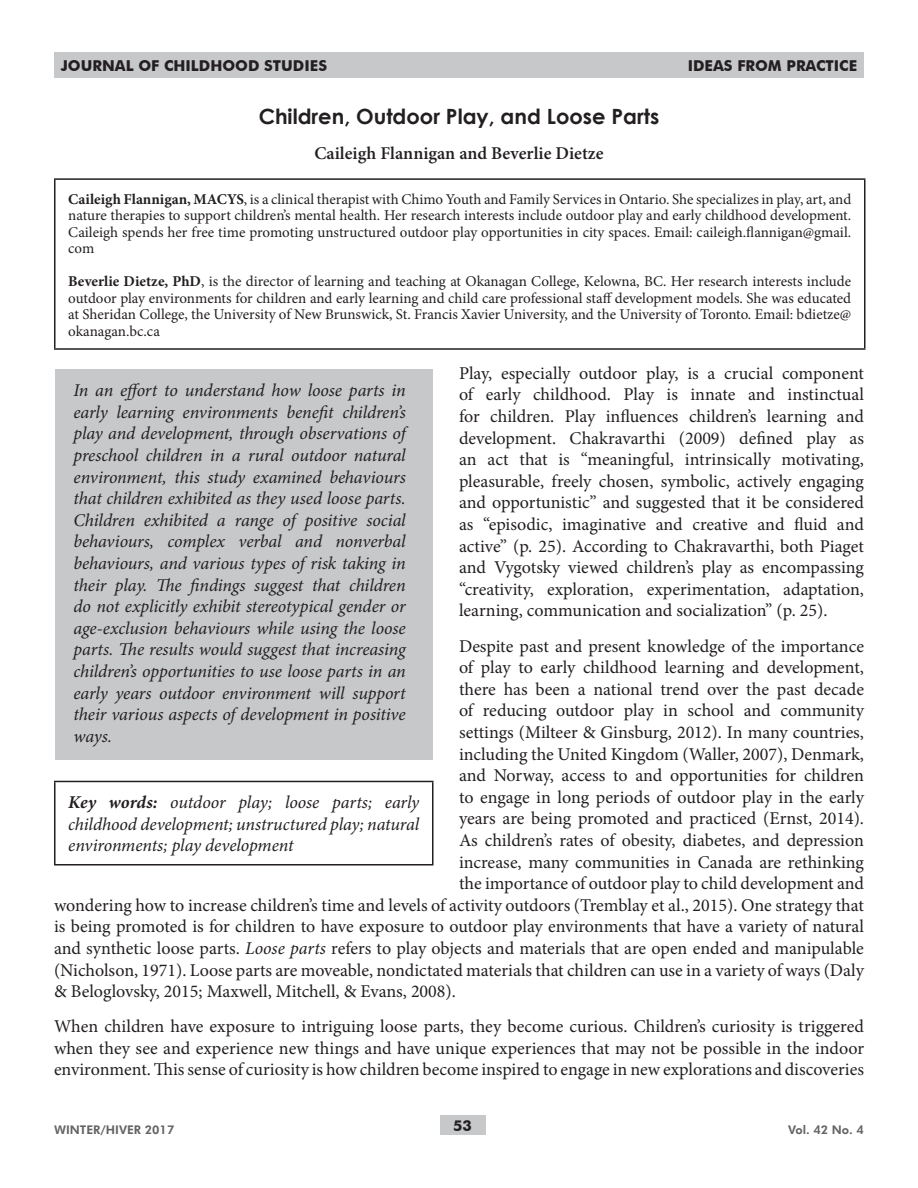
<style>
.page{position:relative;width:918px;height:1188px;background:#fff}
.page>*{position:absolute;margin:0;border:0;box-sizing:border-box;transform-origin:0 0}
.t1{font:700 21px "Century Gothic";color:#231f20}
.t2{font:18px/21.6px "Minion Pro";color:#231f20;text-align:justify}
.t3{font:italic 18px/21.6px "Minion Pro";letter-spacing:-.005em;color:#231f20;text-align:justify}
.t4{font:600 18px "Minion Pro";color:#231f20}
.t5{font:15px/16.5px "Minion Pro";color:#231f20;text-align:justify}
.t6{font:700 15px "Futura BT";color:#231f20}
.t7{font:800 12px "Futura BT";color:#636366}
.s1{font-weight:700}
.s2{font-style:italic}
</style>
<div class="page">
<div style="left:440px;top:1116px;width:45px;height:19px;background:#c7c8ca"></div>
<div style="left:54px;top:52px;width:810px;height:26px;background:#c7c8ca"></div>
<hr style="left:54px;top:178px;width:812px;height:2px;background:#231f20">
<hr style="left:54px;top:180px;width:2px;height:168px;background:#231f20">
<hr style="left:864px;top:180px;width:2px;height:168px;background:#231f20">
<hr style="left:54px;top:348px;width:812px;height:2px;background:#231f20">
<div style="left:55px;top:370px;width:378px;height:390px;background:#c7c8ca"></div>
<hr style="left:54px;top:781px;width:380px;height:1px;background:#231f20">
<hr style="left:54px;top:782px;width:2px;height:82px;background:#231f20">
<hr style="left:432px;top:782px;width:2px;height:82px;background:#231f20">
<hr style="left:54px;top:864px;width:380px;height:2px;background:#231f20">
<p class="t6" style="left:61px;top:57px;width:268px">JOURNAL OF CHILDHOOD STUDIES</p>
<p class="t6" style="left:688px;top:57px;width:171px">IDEAS FROM PRACTICE</p>
<p class="t1" style="left:259px;top:100px;width:402px">Children, Outdoor Play, and Loose Parts</p>
<p class="t4" style="left:314px;top:141px;width:291px">Caileigh Flannigan and Beverlie Dietze</p>
<p class="t5" style="left:68px;top:191px;width:785px"><span class="s1">Caileigh Flannigan, MACYS</span>, is a clinical therapist with Chimo Youth and Family Services in Ontario. She specializes in play, art, and nature therapies to support children’s mental health. Her research interests include outdoor play and early childhood development.<br>Caileigh spends her free time promoting unstructured outdoor play opportunities in city spaces. Email: caileigh.flannigan@gmail. com</p>
<p class="t5" style="left:68px;top:273px;width:785px"><span class="s1">Beverlie Dietze, PhD</span>, is the director of learning and teaching at Okanagan College, Kelowna, BC. Her research interests include outdoor play environments for children and early learning and child care professional staff development models. She was educated at Sheridan College, the University of New Brunswick, St. Francis Xavier University, and the University of Toronto. Email: bdietze@ okanagan.bc.ca</p>
<p class="t2" style="left:459px;top:362px;width:407px">Play, especially outdoor play, is a crucial component of early childhood. Play is innate and instinctual for children. Play influences children’s learning and development. Chakravarthi (2009) defined play as an act that is “meaningful, intrinsically motivating, pleasurable, freely chosen, symbolic, actively engaging and opportunistic” and suggested that it be considered as “episodic, imaginative and creative and fluid and active” (p. 25). According to Chakravarthi, both Piaget and Vygotsky viewed children’s play as encompassing “creativity, exploration, experimentation, adaptation, learning, communication and socialization” (p. 25).</p>
<p class="t2" style="left:459px;top:635px;width:406px">Despite past and present knowledge of the importance</p>
<p class="t2" style="left:459px;top:657px;width:406px">of play to early childhood learning and development,</p>
<p class="t2" style="left:459px;top:678px;width:407px">there has been a national trend over the past decade</p>
<p class="t2" style="left:459px;top:700px;width:406px">of reducing outdoor play in school and community</p>
<p class="t2" style="left:459px;top:721px;width:407px">settings (Milteer &amp; Ginsburg, 2012). In many countries,</p>
<p class="t2" style="left:459px;top:743px;width:407px">including the United Kingdom (Waller, 2007), Denmark,</p>
<p class="t2" style="left:459px;top:765px;width:407px">and Norway, access to and opportunities for children</p>
<p class="t2" style="left:459px;top:786px;width:407px">to engage in long periods of outdoor play in the early</p>
<p class="t2" style="left:459px;top:808px;width:407px">years are being promoted and practiced (Ernst, 2014).</p>
<p class="t2" style="left:459px;top:829px;width:406px">As children’s rates of obesity, diabetes, and depression</p>
<p class="t2" style="left:459px;top:851px;width:406px">increase, many communities in Canada are rethinking</p>
<p class="t2" style="left:459px;top:873px;width:407px">the importance of outdoor play to child development and</p>
<p class="t2" style="left:54px;top:894px;width:811px">wondering how to increase children’s time and levels of activity outdoors (Tremblay et al., 2015). One strategy that</p>
<p class="t2" style="left:54px;top:916px;width:812px">is being promoted is for children to have exposure to outdoor play environments that have a variety of natural</p>
<p class="t2" style="left:54px;top:937px;width:811px">and synthetic loose parts. <span class="s2">Loose parts</span> refers to play objects and materials that are open ended and manipulable</p>
<p class="t2" style="left:54px;top:959px;width:811px">(Nicholson, 1971). Loose parts are moveable, nondictated materials that children can use in a variety of ways (Daly</p>
<p class="t2" style="left:54px;top:981px;width:403px">&amp; Beloglovsky, 2015; Maxwell, Mitchell, &amp; Evans, 2008).</p>
<p class="t2" style="left:54px;top:1016px;width:812px">When children have exposure to intriguing loose parts, they become curious. Children’s curiosity is triggered when they see and experience new things and have unique experiences that may not be possible in the indoor environment. This sense of curiosity is how children become inspired to engage in new explorations and discoveries</p>
<p class="t3" style="left:74px;top:380px;width:334px">In an effort to understand how loose parts in early learning environments benefit children’s play and development, through observations of preschool children in a rural outdoor natural environment, this study examined behaviours that children exhibited as they used loose parts.<br>Children exhibited a range of positive social behaviours, complex verbal and nonverbal behaviours, and various types of risk taking in their play. The findings suggest that children do not explicitly exhibit stereotypical gender or age-exclusion behaviours while using the loose parts. The results would suggest that increasing children’s opportunities to use loose parts in an early years outdoor environment will support their various aspects of development in positive ways.</p>
<p class="t3" style="left:68px;top:791px;width:353px"><span class="s1">Key words:</span> outdoor play; loose parts; early childhood development; unstructured play; natural environments; play development</p>
<p class="t7" style="left:54px;top:1122px;width:122px">WINTER/HIVER 2017</p>
<p class="t6" style="left:453px;top:1117px;width:20px">53</p>
<p class="t7" style="left:788px;top:1122px;width:77px">Vol. 42 No. 4</p>
</div>
